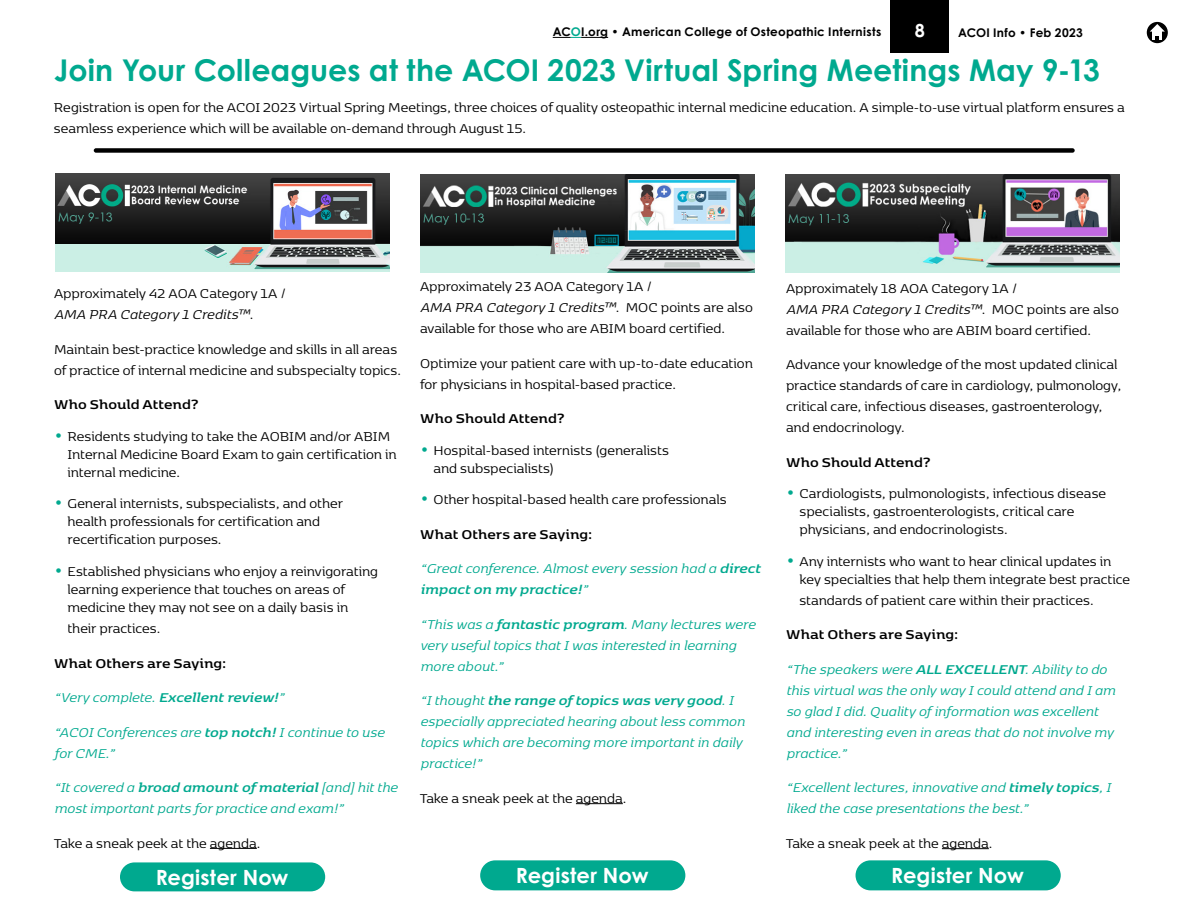
<style>
.page{position:relative;width:1188px;height:918px;background:#fff}
.page>*{position:absolute;margin:0;border:0;box-sizing:border-box;transform-origin:0 0}
.t1{font:700 30px "Century Gothic Pro";letter-spacing:.005em;color:#00a98f}
.t2{font:700 21px "Century Gothic Pro";letter-spacing:.005em;color:#fff}
.t3{font:700 18px "Century Gothic Pro";color:#fff}
.t4{font:15px/21px "Kobenhavn";color:#000}
.t5{font:italic 15px/21px "Kobenhavn";color:#00a98f}
.t6{font:700 15px "Kobenhavn";letter-spacing:.005em;color:#000}
.t7{font:italic 700 15px "Kobenhavn";letter-spacing:-.005em;color:#00a98f}
.t8{font:700 12px "Century Gothic Pro";letter-spacing:.025em;color:#000}
.s1{color:#00a98f}
.s2{font-style:italic}
.s3{font-family:"Century Gothic Pro";font-weight:700;color:#00a98f}
.s4{font-weight:400}
.s5{font-weight:700}
</style>
<div class="page">
<div style="left:890px;top:0;width:59px;height:53px;background:#000"></div>
<svg style="left:553px;top:37px;width:55px;height:1px"></svg>
<hr style="left:210px;top:848px;width:47px;height:1px;background:#000">
<hr style="left:576px;top:803px;width:47px;height:1px;background:#000">
<hr style="left:942px;top:848px;width:47px;height:1px;background:#000">
<img style="left:55px;top:173px;width:335px;height:98px">
<img style="left:420px;top:174px;width:335px;height:98px">
<div style="left:94px;top:148px;width:981px;height:5px;background:#000;border-radius:2px"></div>
<div style="left:120px;top:862px;width:205px;height:29px;background:#00a98f;border-radius:14px"></div>
<div style="left:480px;top:860px;width:205px;height:30px;background:#00a98f;border-radius:15px"></div>
<img style="left:785px;top:175px;width:335px;height:98px">
<div style="left:856px;top:860px;width:205px;height:30px;background:#00a98f;border-radius:15px"></div>
<div style="left:1147px;top:22px;width:21px;height:21px;background:#000;border-radius:50%"></div>
<svg style="left:1150px;top:24px;width:15px;height:16px"></svg>
<p class="t8" style="left:553px;top:24px;width:330px">AC<span class="s1">O</span>I.org • American College of Osteopathic Internists</p>
<p class="t3" style="left:915px;top:19px;width:12px">8</p>
<p class="t8" style="left:958px;top:25px;width:126px">ACOI Info • Feb 2023</p>
<h1 class="t1" style="left:54px;top:51px;width:1048px">Join Your Colleagues at the ACOI 2023 Virtual Spring Meetings May 9-13</h1>
<p class="t4" style="left:54px;top:96px;width:1072px">Registration is open for the ACOI 2023 Virtual Spring Meetings, three choices of quality osteopathic internal medicine education. A simple-to-use virtual platform ensures a seamless experience which will be available on-demand through August 15.</p>
<p class="t4" style="left:54px;top:282px;width:234px">Approximately 42 AOA Category 1A /<br><span class="s2">AMA PRA Category 1 Credits™</span>.</p>
<p class="t4" style="left:54px;top:338px;width:349px">Maintain best-practice knowledge and skills in all areas of practice of internal medicine and subspecialty topics.</p>
<p class="t6" style="left:54px;top:394px;width:146px">Who Should Attend?</p>
<p class="t4" style="left:68px;top:426px;width:331px;line-height:18px;text-indent:-14px"><span class="s3">•</span> Residents studying to take the AOBIM and/or ABIM<br>Internal Medicine Board Exam to gain certification in internal medicine.</p>
<p class="t4" style="left:68px;top:494px;width:277px;line-height:18px;text-indent:-14px"><span class="s3">•</span> General internists, subspecialists, and other health professionals for certification and recertification purposes.</p>
<p class="t4" style="left:68px;top:561px;width:312px;line-height:18px;text-indent:-14px"><span class="s3">•</span> Established physicians who enjoy a reinvigorating learning experience that touches on areas of medicine they may not see on a daily basis in</p>
<p class="t4" style="left:68px;top:617px;width:94px">their practices.</p>
<p class="t6" style="left:54px;top:652px;width:174px">What Others are Saying:</p>
<p class="t7" style="left:54px;top:687px;width:232px"><span class="s4">“Very complete.</span> Excellent review!<span class="s4">”</span></p>
<p class="t5" style="left:54px;top:721px;width:332px">“ACOI Conferences are <span class="s5">top notch!</span> I continue to use for CME.”</p>
<p class="t5" style="left:54px;top:776px;width:345px">“It covered a <span class="s5">broad amount of material</span> [and] hit the most important parts for practice and exam!”</p>
<p class="t4" style="left:54px;top:832px;width:208px">Take a sneak peek at the agenda.</p>
<p class="t4" style="left:420px;top:276px;width:334px">Approximately 23 AOA Category 1A /<br><span class="s2">AMA PRA Category 1 Credits™</span>. MOC points are also available for those who are ABIM board certified.</p>
<p class="t4" style="left:420px;top:352px;width:334px">Optimize your patient care with up-to-date education for physicians in hospital-based practice.</p>
<p class="t6" style="left:420px;top:408px;width:146px">Who Should Attend?</p>
<p class="t4" style="left:434px;top:441px;width:237px;line-height:18px;text-indent:-14px"><span class="s3">•</span> Hospital-based internists (generalists and subspecialists)</p>
<p class="t4" style="left:420px;top:489px;width:308px"><span class="s3">•</span> Other hospital-based health care professionals</p>
<p class="t6" style="left:420px;top:523px;width:174px">What Others are Saying:</p>
<p class="t5" style="left:420px;top:558px;width:342px">“Great conference. Almost every session had a <span class="s5">direct impact on my practice!</span>”</p>
<p class="t5" style="left:420px;top:613px;width:337px">“This was a <span class="s5">fantastic program</span>. Many lectures were very useful topics that I was interested in learning more about.”</p>
<p class="t5" style="left:420px;top:690px;width:326px">“I thought <span class="s5">the range of topics was very good</span>. I especially appreciated hearing about less common topics which are becoming more important in daily practice!”</p>
<p class="t4" style="left:420px;top:787px;width:208px">Take a sneak peek at the agenda.</p>
<p class="t4" style="left:786px;top:277px;width:334px">Approximately 18 AOA Category 1A /<br><span class="s2">AMA PRA Category 1 Credits™</span>. MOC points are also available for those who are ABIM board certified.</p>
<p class="t4" style="left:786px;top:354px;width:337px">Advance your knowledge of the most updated clinical practice standards of care in cardiology, pulmonology, critical care, infectious diseases, gastroenterology, and endocrinology.</p>
<p class="t6" style="left:786px;top:451px;width:146px">Who Should Attend?</p>
<p class="t4" style="left:800px;top:484px;width:308px;line-height:18px;text-indent:-14px"><span class="s3">•</span> Cardiologists, pulmonologists, infectious disease specialists, gastroenterologists, critical care physicians, and endocrinologists.</p>
<p class="t4" style="left:800px;top:552px;width:332px;line-height:18px;text-indent:-14px"><span class="s3">•</span> Any internists who want to hear clinical updates in key specialties that help them integrate best practice</p>
<p class="t4" style="left:800px;top:589px;width:296px">standards of patient care within their practices.</p>
<p class="t6" style="left:786px;top:624px;width:174px">What Others are Saying:</p>
<p class="t5" style="left:786px;top:658px;width:331px">“The speakers were <span class="s5">ALL EXCELLENT</span>. Ability to do this virtual was the only way I could attend and I am so glad I did. Quality of information was excellent and interesting even in areas that do not involve my practice.”</p>
<p class="t5" style="left:786px;top:777px;width:326px">“Excellent lectures, innovative and <span class="s5">timely topics</span>, I liked the case presentations the best.”</p>
<p class="t4" style="left:786px;top:832px;width:208px">Take a sneak peek at the agenda.</p>
<h2 class="t2" style="left:156px;top:864px;width:134px">Register Now</h2>
<h2 class="t2" style="left:516px;top:862px;width:134px">Register Now</h2>
<h2 class="t2" style="left:891px;top:862px;width:134px">Register Now</h2>
</div>
